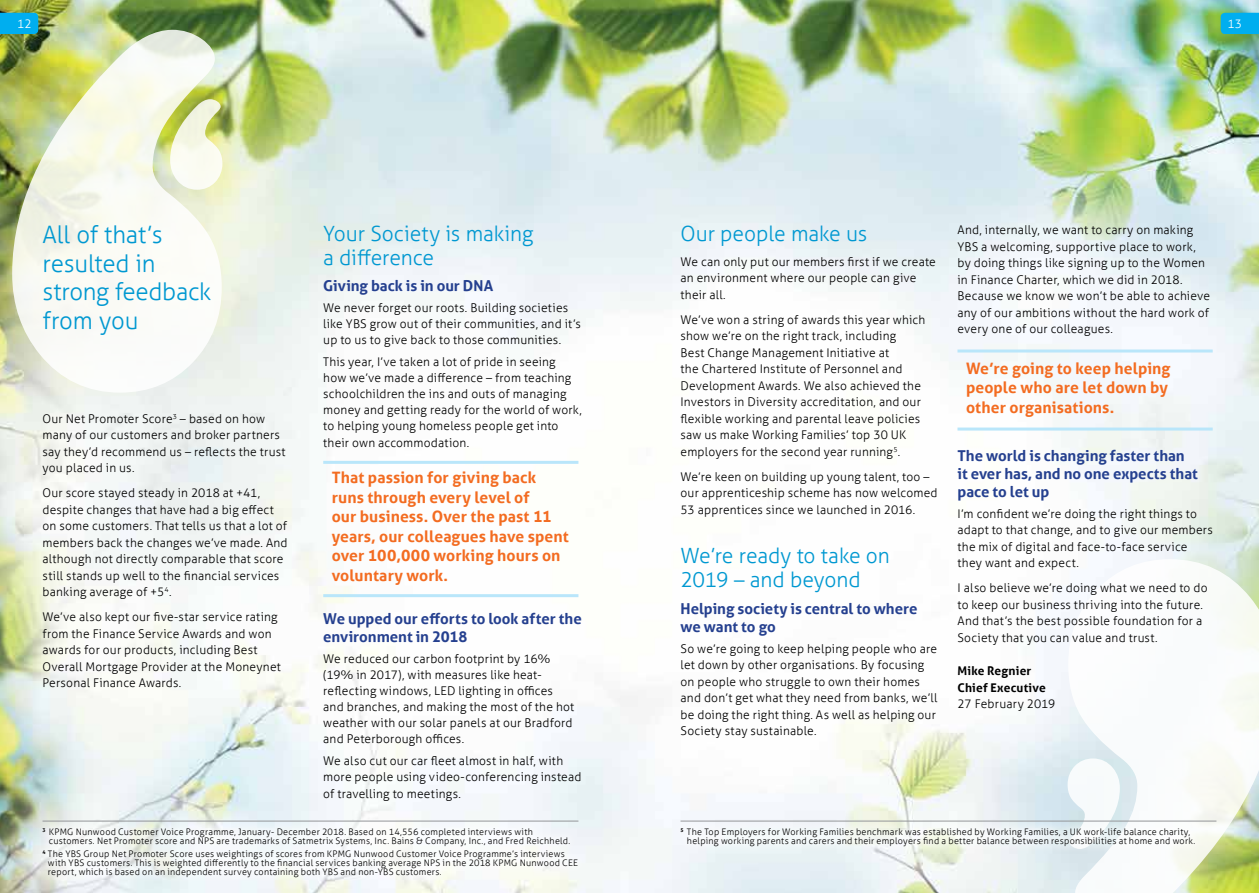
<style>
.page{position:relative;width:1259px;height:893px;background:#fff}
.page>*{position:absolute;margin:0;border:0;box-sizing:border-box;transform-origin:0 0}
.t1{font:300 24px/28.5px "YBSG Aller";letter-spacing:-.01em;color:#0098d1}
.t2{font:300 21px/24px "YBSG Aller";letter-spacing:-.005em;color:#0098d1}
.t3{font:700 15.75px/19.5px "YBSG Aller";letter-spacing:.005em;color:#f36c21}
.t4{font:700 15px/18px "YBSG Aller";color:#25408f}
.t5{font:300 12px/16.5px "YBSG Aller";letter-spacing:.015em;color:#000}
.t6{font:700 12px/16.5px "YBSG Aller";letter-spacing:.015em;color:#000}
.t7{font:300 12px "YBSG Aller";color:#fff}
.t8{font:300 9px/9px "YBSG Aller";letter-spacing:.025em;color:#000}
</style>
<div class="page">
<img style="left:0;top:0;width:1259px;height:893px">
<svg style="left:12px;top:30px;width:210px;height:363px"></svg>
<svg style="left:1068px;top:559px;width:191px;height:334px"></svg>
<svg style="left:170px;top:99px;width:52px;height:91px"></svg>
<svg style="left:1067px;top:758px;width:52px;height:61px"></svg>
<hr style="left:323px;top:461px;width:255px;height:3px;background:#b9e6fa">
<hr style="left:957px;top:349px;width:255px;height:3px;background:#b9e6fa">
<hr style="left:323px;top:594px;width:255px;height:3px;background:#b9e6fa">
<hr style="left:957px;top:428px;width:255px;height:3px;background:#b9e6fa">
<svg style="left:1220px;top:13px;width:39px;height:21px"></svg>
<svg style="left:0;top:13px;width:38px;height:21px"></svg>
<hr style="left:680px;top:821px;width:536px;height:1px;background:#939598">
<div style="left:34px;top:819px;width:552px;height:67px;background:#fff;opacity:.75"></div>
<div style="left:671px;top:819px;width:532px;height:37px;background:#fff;opacity:.75"></div>
<hr style="left:43px;top:821px;width:535px;height:1px;background:#939598">
<p class="t7" style="left:17px;top:16px;width:16px">12</p>
<p class="t7" style="left:1227px;top:16px;width:16px">13</p>
<h1 class="t1" style="left:43px;top:220px;width:170px">All of that’s resulted in strong feedback from you</h1>
<p class="t5" style="left:43px;top:410px;width:245px">Our Net Promoter Score<sup>3</sup> – based on how many of our customers and broker partners say they’d recommend us – reflects the trust you placed in us.</p>
<p class="t5" style="left:43px;top:484px;width:247px">Our score stayed steady in 2018 at +41, despite changes that have had a big effect on some customers. That tells us that a lot of members back the changes we’ve made. And although not directly comparable that score still stands up well to the financial services banking average of +5<sup>4</sup>.</p>
<p class="t5" style="left:43px;top:608px;width:240px">We’ve also kept our five-star service rating from the Finance Service Awards and won awards for our products, including Best Overall Mortgage Provider at the Moneynet Personal Finance Awards.</p>
<h2 class="t2" style="left:323px;top:221px;width:212px">Your Society is making a difference</h2>
<p class="t4" style="left:323px;top:277px;width:171px">Giving back is in our DNA</p>
<p class="t5" style="left:323px;top:299px;width:259px;line-height:16px">We never forget our roots. Building societies like YBS grow out of their communities, and it’s up to us to give back to those communities.</p>
<p class="t5" style="left:323px;top:354px;width:260px">This year, I’ve taken a lot of pride in seeing<br>how we’ve made a difference – from teaching schoolchildren the ins and outs of managing money and getting ready for the world of work, to helping young homeless people get into their own accommodation.</p>
<h3 class="t3" style="left:332px;top:468px;width:239px">That passion for giving back runs through every level of<br>our business. Over the past 11 years, our colleagues have spent over 100,000 working hours on voluntary work.</h3>
<p class="t4" style="left:323px;top:610px;width:260px">We upped our efforts to look after the environment in 2018</p>
<p class="t5" style="left:323px;top:650px;width:252px;line-height:16px">We reduced our carbon footprint by 16% (19% in 2017), with measures like heat&shy;reflecting windows, LED lighting in offices and branches, and making the most of the hot weather with our solar panels at our Bradford and Peterborough offices.</p>
<p class="t5" style="left:323px;top:753px;width:260px">We also cut our car fleet almost in half, with more people using video-conferencing instead of travelling to meetings.</p>
<h2 class="t2" style="left:680px;top:221px;width:188px">Our people make us</h2>
<p class="t5" style="left:680px;top:253px;width:257px">We can only put our members first if we create an environment where our people can give their all.</p>
<p class="t5" style="left:680px;top:311px;width:246px">We’ve won a string of awards this year which show we’re on the right track, including<br>Best Change Management Initiative at<br>the Chartered Institute of Personnel and Development Awards. We also achieved the Investors in Diversity accreditation, and our flexible working and parental leave policies saw us make Working Families’ top 30 UK employers for the second year running<sup>5</sup>.</p>
<p class="t5" style="left:680px;top:468px;width:259px">We’re keen on building up young talent, too – our apprenticeship scheme has now welcomed<br>53 apprentices since we launched in 2016.</p>
<h2 class="t2" style="left:680px;top:544px;width:211px">We’re ready to take on<br>2019 – and beyond</h2>
<p class="t4" style="left:680px;top:599px;width:238px">Helping society is central to where we want to go</p>
<p class="t5" style="left:680px;top:640px;width:258px">So we’re going to keep helping people who are let down by other organisations. By focusing on people who struggle to own their homes and don’t get what they need from banks, we’ll be doing the right thing. As well as helping our Society stay sustainable.</p>
<p class="t5" style="left:957px;top:222px;width:254px">And, internally, we want to carry on making YBS a welcoming, supportive place to work, by doing things like signing up to the Women in Finance Charter, which we did in 2018.<br>Because we know we won’t be able to achieve any of our ambitions without the hard work of every one of our colleagues.</p>
<h3 class="t3" style="left:966px;top:359px;width:206px">We’re going to keep helping people who are let down by other organisations.</h3>
<p class="t4" style="left:957px;top:446px;width:242px">The world is changing faster than it ever has, and no one expects that pace to let up</p>
<p class="t5" style="left:957px;top:505px;width:257px">I’m confident we’re doing the right things to adapt to that change, and to give our members the mix of digital and face-to-face service they want and expect.</p>
<p class="t5" style="left:957px;top:579px;width:252px">I also believe we’re doing what we need to do to keep our business thriving into the future.<br>And that’s the best possible foundation for a Society that you can value and trust.</p>
<p class="t6" style="left:957px;top:662px;width:90px">Mike Regnier<br>Chief Executive</p>
<p class="t5" style="left:957px;top:696px;width:99px">27 February 2019</p>
<p class="t8" style="left:49px;top:827px;width:523px;text-indent:-6px"><sup>3</sup> KPMG Nunwood Customer Voice Programme, January- December 2018. Based on 14,556 completed interviews with customers. Net Promoter score and NPS are trademarks of Satmetrix Systems, Inc. Bains &amp; Company, Inc., and Fred Reichheld.</p>
<p class="t8" style="left:48px;top:850px;width:531px;text-indent:-5px"><sup>4</sup> The YBS Group Net Promoter Score uses weightings of scores from KPMG Nunwood Customer Voice Programme’s interviews with YBS customers. This is weighted differently to the financial services banking average NPS in the 2018 KPMG Nunwood CEE report, which is based on an independent survey containing both YBS and non-YBS customers.</p>
<p class="t8" style="left:687px;top:827px;width:510px;text-indent:-6px"><sup>5</sup> The Top Employers for Working Families benchmark was established by Working Families, a UK work-life balance charity, helping working parents and carers and their employers find a better balance between responsibilities at home and work.</p>
</div>
